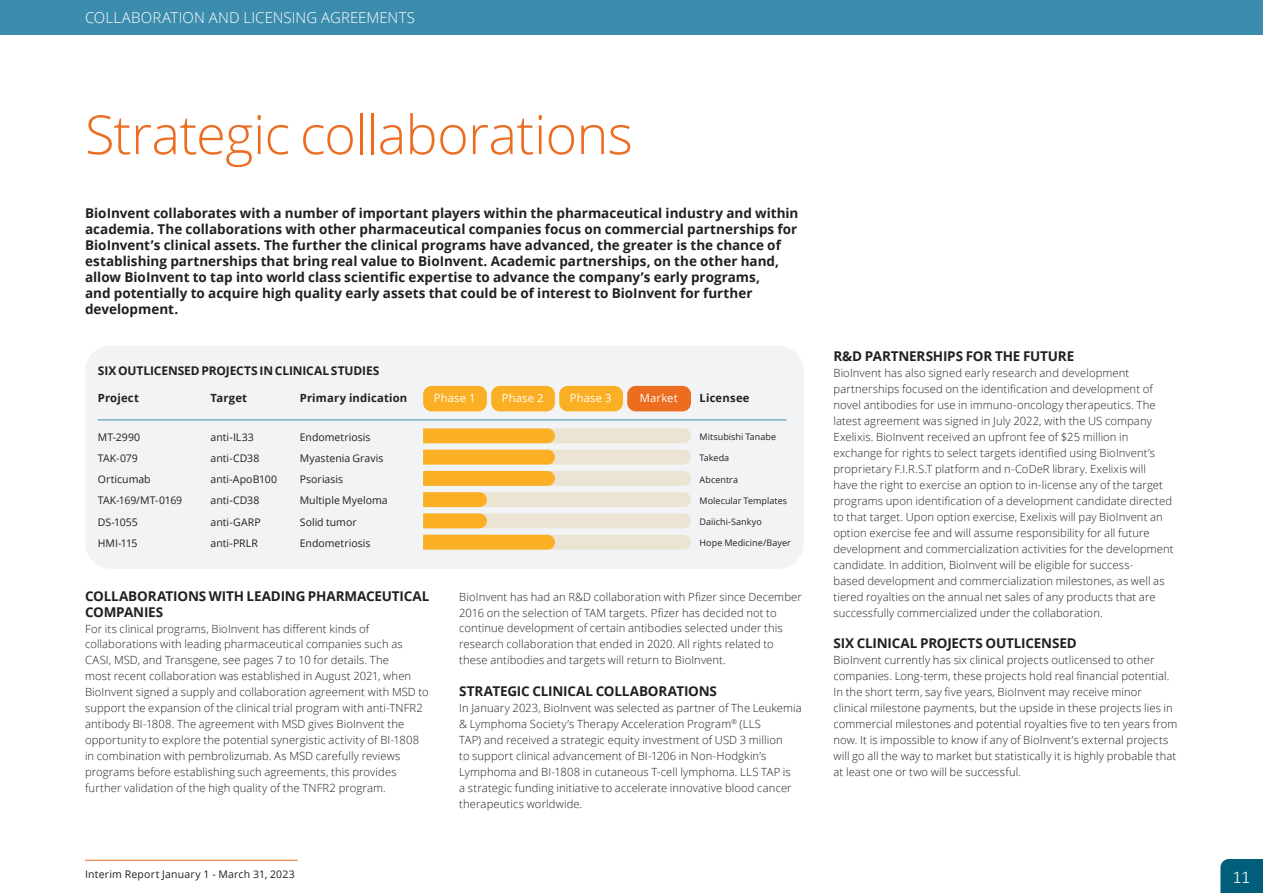
<style>
.page{position:relative;width:1263px;height:893px;background:#fff}
.page>*{position:absolute;margin:0;border:0;box-sizing:border-box;transform-origin:0 0}
.t1{font:300 54px "Open Sans";letter-spacing:-.015em;color:#ec6c20}
.t2{font:300 18px "Calibri";color:#fff}
.t3{font:300 15px "Open Sans";letter-spacing:.005em;color:#fff}
.t4{font:700 13.5px/15.9px "Open Sans";color:#231f20}
.t5{font:700 12px "Open Sans";letter-spacing:-.01em;color:#231f20}
.t6{font:300 11.25px/15.9px "Open Sans";letter-spacing:.01em;color:#231f20}
.t7{font:700 11.25px "Open Sans";letter-spacing:.015em;color:#231f20}
.t8{font:11.25px "Open Sans";letter-spacing:.015em;color:#fff}
.t9{font:10.5px/21.3px "Open Sans";color:#231f20}
.t10{font:10.5px "Open Sans";letter-spacing:.02em;color:#231f20}
.t11{font:9px "Open Sans";letter-spacing:.005em;color:#231f20}
</style>
<div class="page">
<svg style="left:1220px;top:859px;width:43px;height:34px"></svg>
<hr style="left:85px;top:860px;width:213px;height:1px;background:#ec6c20">
<div style="left:0;top:0;width:1263px;height:34px;background:#3c8cad"></div>
<div style="left:85px;top:345px;width:719px;height:224px;background:#f2f3f4;border-radius:26px"></div>
<div style="left:423px;top:386px;width:64px;height:25px;background:#fbaf25;border-radius:9px"></div>
<div style="left:491px;top:386px;width:64px;height:25px;background:#fbaf25;border-radius:9px"></div>
<div style="left:559px;top:386px;width:64px;height:25px;background:#fbaf25;border-radius:9px"></div>
<div style="left:627px;top:386px;width:64px;height:25px;background:#ec6c20;border-radius:9px"></div>
<svg style="left:423px;top:428px;width:268px;height:15px;background:#f2cb81"></svg>
<svg style="left:423px;top:450px;width:268px;height:15px;background:#f2cb81"></svg>
<svg style="left:423px;top:471px;width:268px;height:15px;background:#f2ca7f"></svg>
<svg style="left:423px;top:492px;width:268px;height:15px;background:#eed8aa"></svg>
<svg style="left:423px;top:513px;width:268px;height:15px;background:#eed8ac"></svg>
<svg style="left:423px;top:535px;width:268px;height:15px;background:#f2cb80"></svg>
<hr style="left:98px;top:420px;width:689px;height:1px;background:#3c8cad">
<h3 class="t3" style="left:85px;top:7px;width:331px">COLLABORATION AND LICENSING AGREEMENTS</h3>
<h3 class="t3" style="left:85px;top:7px;width:178px">FINANCIAL INFORMATION</h3>
<h1 class="t1" style="left:85px;top:98px;width:549px">Strategic collaborations</h1>
<p class="t4" style="left:85px;top:205px;width:715px">BioInvent collaborates with a number of important players within the pharmaceutical industry and within academia. The collaborations with other pharmaceutical companies focus on commercial partnerships for BioInvent’s clinical assets. The further the clinical programs have advanced, the greater is the chance of establishing partnerships that bring real value to BioInvent. Academic partnerships, on the other hand, allow BioInvent to tap into world class scientific expertise to advance the company’s early programs,<br>and potentially to acquire high quality early assets that could be of interest to BioInvent for further development.</p>
<p class="t5" style="left:98px;top:362px;width:283px">SIX OUTLICENSED PROJECTS IN CLINICAL STUDIES</p>
<p class="t7" style="left:98px;top:390px;width:43px">Project</p>
<p class="t7" style="left:210px;top:390px;width:38px">Target</p>
<p class="t7" style="left:300px;top:390px;width:109px">Primary indication</p>
<p class="t8" style="left:434px;top:391px;width:43px">Phase 1</p>
<p class="t8" style="left:502px;top:391px;width:43px">Phase 2</p>
<p class="t8" style="left:570px;top:391px;width:43px">Phase 3</p>
<p class="t8" style="left:640px;top:391px;width:40px">Market</p>
<p class="t7" style="left:699px;top:390px;width:52px">Licensee</p>
<p class="t9" style="left:98px;top:426px;width:44px">MT-2990</p>
<p class="t9" style="left:210px;top:426px;width:45px">anti-IL33</p>
<p class="t9" style="left:98px;top:447px;width:42px">TAK-079</p>
<p class="t9" style="left:210px;top:447px;width:50px">anti-CD38</p>
<p class="t9" style="left:98px;top:468px;width:54px">Orticumab</p>
<p class="t9" style="left:210px;top:468px;width:68px">anti-ApoB100</p>
<p class="t9" style="left:98px;top:490px;width:86px">TAK-169/MT-0169</p>
<p class="t9" style="left:210px;top:490px;width:50px">anti-CD38</p>
<p class="t9" style="left:98px;top:511px;width:42px">DS-1055</p>
<p class="t9" style="left:210px;top:511px;width:52px">anti-GARP</p>
<p class="t9" style="left:98px;top:532px;width:41px">HMI-115</p>
<p class="t9" style="left:210px;top:532px;width:49px">anti-PRLR</p>
<p class="t9" style="left:300px;top:426px;width:89px">Endometriosis<br>Myastenia Gravis<br>Psoriasis<br>Multiple Myeloma<br>Solid tumor<br>Endometriosis</p>
<p class="t11" style="left:699px;top:431px;width:78px">Mitsubishi Tanabe</p>
<p class="t11" style="left:699px;top:452px;width:31px">Takeda</p>
<p class="t11" style="left:699px;top:473px;width:40px">Abcentra</p>
<p class="t11" style="left:699px;top:494px;width:89px">Molecular Templates</p>
<p class="t11" style="left:699px;top:516px;width:64px">Daiichi-Sankyo</p>
<p class="t11" style="left:699px;top:537px;width:93px">Hope Medicine/Bayer</p>
<p class="t4" style="left:85px;top:587px;width:346px">COLLABORATIONS WITH LEADING PHARMACEUTICAL<br>COMPANIES</p>
<p class="t6" style="left:85px;top:620px;width:345px">For its clinical programs, BioInvent has different kinds of collaborations with leading pharmaceutical companies such as CASI, MSD, and Transgene, see pages 7 to 10 for details. The<br>most recent collaboration was established in August 2021, when BioInvent signed a supply and collaboration agreement with MSD to support the expansion of the clinical trial program with anti-TNFR2 antibody BI-1808. The agreement with MSD gives BioInvent the opportunity to explore the potential synergistic activity of BI-1808 in combination with pembrolizumab. As MSD carefully reviews programs before establishing such agreements, this provides further validation of the high quality of the TNFR2 program.</p>
<p class="t10" style="left:85px;top:867px;width:211px">Interim Report January 1 - March 31, 2023</p>
<p class="t6" style="left:459px;top:588px;width:344px">BioInvent has had an R&amp;D collaboration with Pfizer since December 2016 on the selection of TAM targets. Pfizer has decided not to continue development of certain antibodies selected under this research collaboration that ended in 2020. All rights related to these antibodies and targets will return to BioInvent.</p>
<p class="t4" style="left:459px;top:683px;width:259px">STRATEGIC CLINICAL COLLABORATIONS</p>
<p class="t6" style="left:459px;top:700px;width:344px">In January 2023, BioInvent was selected as partner of The Leukemia &amp; Lymphoma Society’s Therapy Acceleration Program<sup>®</sup> (LLS<br>TAP) and received a strategic equity investment of USD 3 million<br>to support clinical advancement of BI-1206 in Non-Hodgkin’s Lymphoma and BI-1808 in cutaneous T-cell lymphoma. LLS TAP is<br>a strategic funding initiative to accelerate innovative blood cancer therapeutics worldwide.</p>
<p class="t4" style="left:833px;top:348px;width:242px">R&amp;D PARTNERSHIPS FOR THE FUTURE</p>
<p class="t6" style="left:833px;top:365px;width:342px">BioInvent has also signed early research and development partnerships focused on the identification and development of novel antibodies for use in immuno-oncology therapeutics. The latest agreement was signed in July 2022, with the US company Exelixis. BioInvent received an upfront fee of $25 million in exchange for rights to select targets identified using BioInvent’s proprietary F.I.R.S.T platform and n-CoDeR library. Exelixis will<br>have the right to exercise an option to in-license any of the target programs upon identification of a development candidate directed to that target. Upon option exercise, Exelixis will pay BioInvent an option exercise fee and will assume responsibility for all future development and commercialization activities for the development candidate. In addition, BioInvent will be eligible for success-<br>based development and commercialization milestones, as well as tiered royalties on the annual net sales of any products that are successfully commercialized under the collaboration.</p>
<p class="t4" style="left:833px;top:635px;width:245px">SIX CLINICAL PROJECTS OUTLICENSED</p>
<p class="t6" style="left:833px;top:652px;width:345px">BioInvent currently has six clinical projects outlicensed to other companies. Long-term, these projects hold real financial potential.<br>In the short term, say five years, BioInvent may receive minor clinical milestone payments, but the upside in these projects lies in commercial milestones and potential royalties five to ten years from now. It is impossible to know if any of BioInvent’s external projects will go all the way to market but statistically it is highly probable that at least one or two will be successful.</p>
<h2 class="t2" style="left:1232px;top:866px;width:19px">11</h2>
</div>
